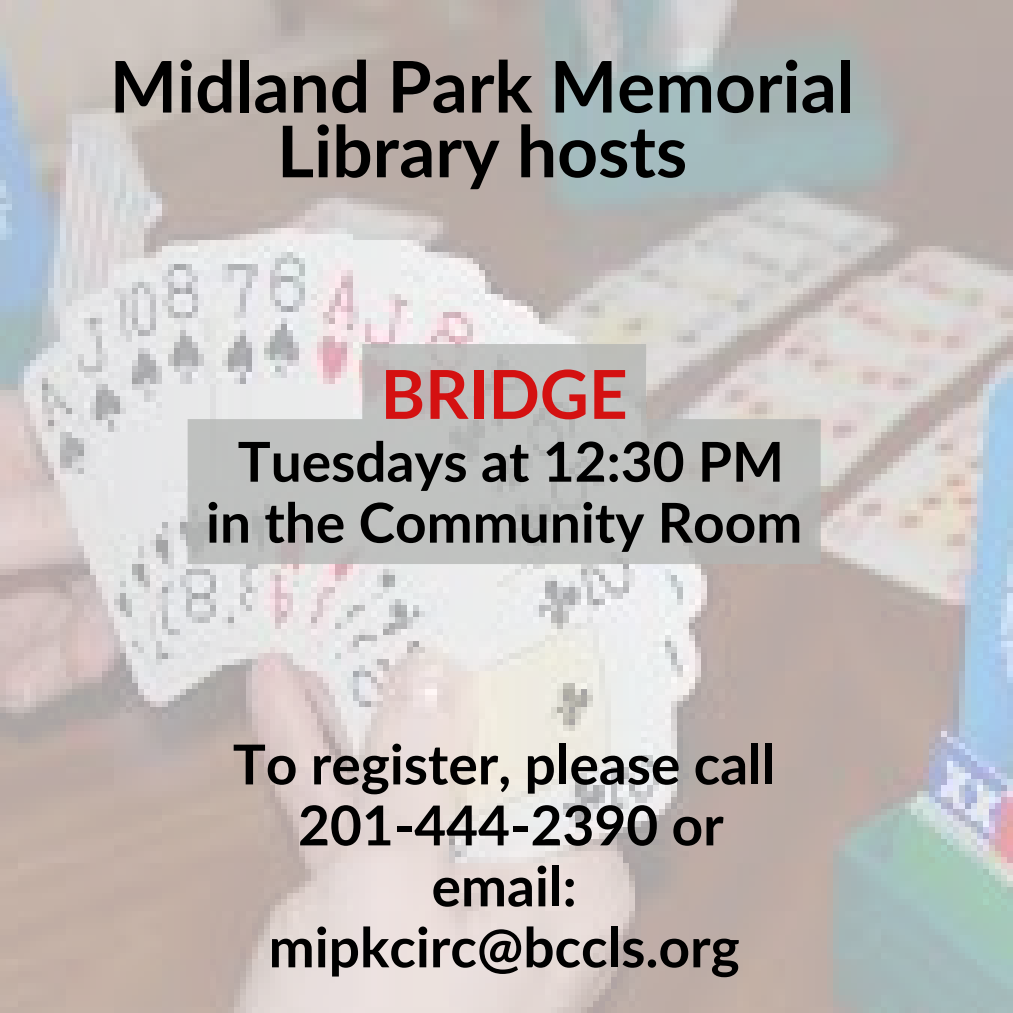
<style>
.page{position:relative;width:1013px;height:1013px;background:#fff}
.page>*{position:absolute;margin:0;border:0;box-sizing:border-box;transform-origin:0 0}
.t1{font:700 71.25px/64.8px "Lato";color:#000;text-align:center}
.t2{font:700 67.5px "Lato";color:#d41111}
.t3{font:700 55px "Lato";color:#000}
</style>
<div class="page">
<img style="left:0;top:0;width:1012px;height:1012px">
<svg style="left:188px;top:344px;width:632px;height:220px;background:#c3c3c1"></svg>
<p class="t1" style="left:110px;top:53px;width:746px">Midland Park Memorial<br>Library hosts</p>
<h1 class="t2" style="left:380px;top:352px;width:248px">BRIDGE</h1>
<p class="t3" style="left:238px;top:427px;width:548px">Tuesdays at 12:30 PM</p>
<p class="t3" style="left:206px;top:488px;width:598px">in the Community Room</p>
<p class="t3" style="left:233px;top:730px;width:544px">To register, please call</p>
<p class="t3" style="left:298px;top:791px;width:427px">201-444-2390 or</p>
<p class="t3" style="left:431px;top:852px;width:147px">email:</p>
<p class="t3" style="left:269px;top:913px;width:472px">mipkcirc@bccls.org</p>
</div>
